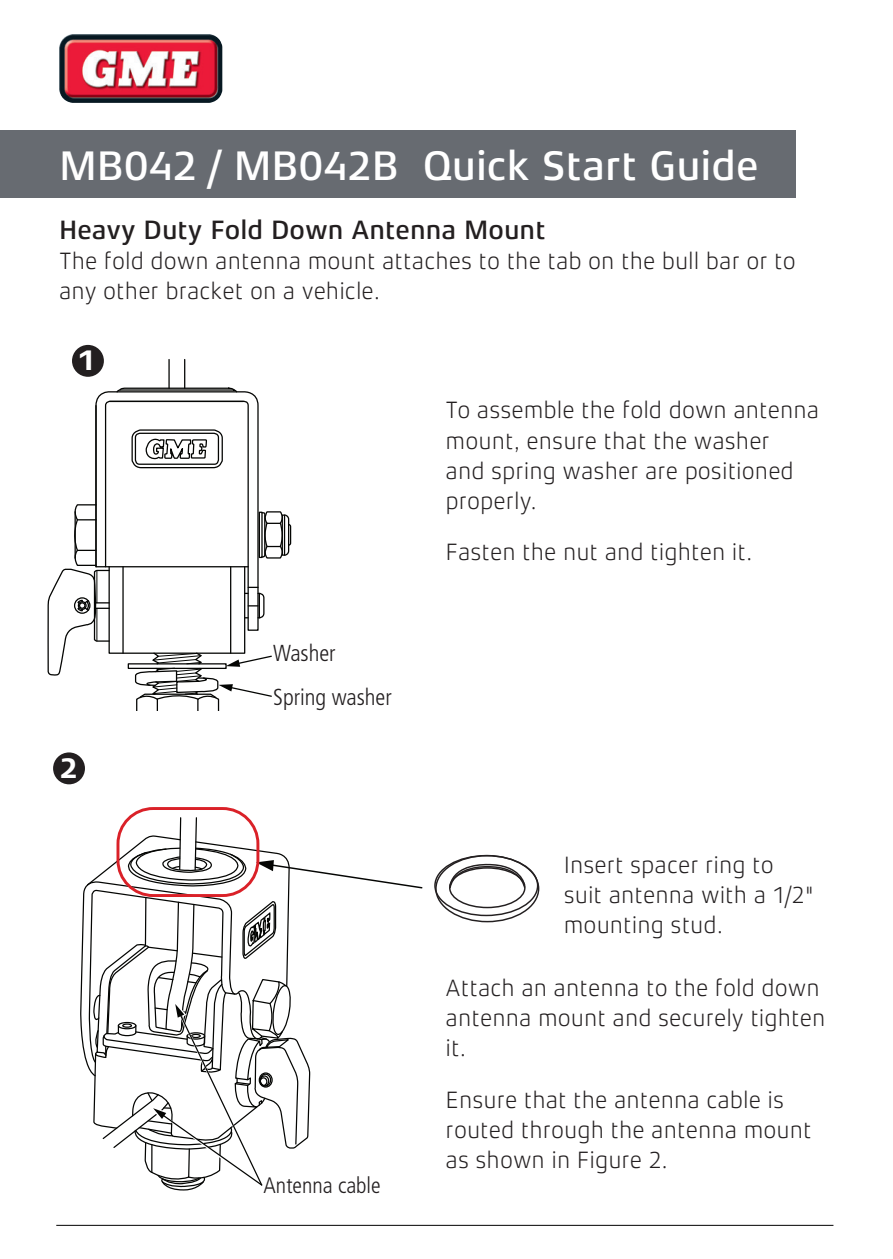
<style>
.page{position:relative;width:893px;height:1259px;background:#fff}
.page>*{position:absolute;margin:0;border:0;box-sizing:border-box;transform-origin:0 0}
.t1{font:500 42px "Xenois Sans Pro";color:#fff}
.t2{font:700 29.4px "Xenois Sans Pro";color:#fff}
.t3{font:500 27px "Xenois Sans Pro";color:#231f20}
.Table_09_pt{font:300 24px/30px "Xenois Sans Pro";color:#231f20}
.t4{font:300 condensed 23.1px/43.8px "Frutiger LT";color:#231f20}
.t5{font:300 condensed 22.5px "Frutiger LT";color:#231f20}
</style>
<div class="page">
<svg style="left:47px;top:359px;width:245px;height:351px"></svg>
<svg style="left:80px;top:816px;width:343px;height:375px"></svg>
<div style="left:117px;top:807px;width:142px;height:90px;border:3px solid #da2128;border-radius:35px"></div>
<img style="left:59px;top:34px;width:163px;height:69px">
<div style="left:0;top:130px;width:795px;height:67px;background:#676b71"></div>
<hr style="left:56px;top:1224px;width:777px;height:1px;background:#000">
<div style="left:72px;top:345px;width:32px;height:32px;background:#231f20;border-radius:50%"></div>
<div style="left:53px;top:752px;width:32px;height:32px;background:#231f20;border-radius:50%"></div>
<div style="left:434px;top:855px;width:104px;height:61px;border:1px solid #231f20;border-radius:50%"></div>
<svg style="left:448px;top:863px;width:78px;height:26px"></svg>
<p class="t1" style="left:59px;top:142px;width:701px">MB042 / MB042B Quick Start Guide</p>
<p class="t3" style="left:59px;top:214px;width:488px">Heavy Duty Fold Down Antenna Mount</p>
<p class="Table_09_pt" style="left:59px;top:245px;width:738px">The fold down antenna mount attaches to the tab on the bull bar or to any other bracket on a vehicle.</p>
<p class="t2" style="left:77px;top:343px;width:20px">1</p>
<p class="t2" style="left:60px;top:751px;width:20px">2</p>
<p class="t4" style="left:273px;top:631px;width:120px">Washer<br>Spring washer</p>
<p class="Table_09_pt" style="left:446px;top:395px;width:375px">To assemble the fold down antenna mount, ensure that the washer<br>and spring washer are positioned properly.</p>
<p class="Table_09_pt" style="left:446px;top:537px;width:308px">Fasten the nut and tighten it.</p>
<p class="t5" style="left:264px;top:1172px;width:119px">Antenna cable</p>
<p class="Table_09_pt" style="left:564px;top:850px;width:252px">Insert spacer ring to suit antenna with a 1/2" mounting stud.</p>
<p class="Table_09_pt" style="left:446px;top:973px;width:381px">Attach an antenna to the fold down antenna mount and securely tighten it.</p>
<p class="Table_09_pt" style="left:446px;top:1085px;width:368px">Ensure that the antenna cable is routed through the antenna mount as shown in Figure 2.</p>
</div>
